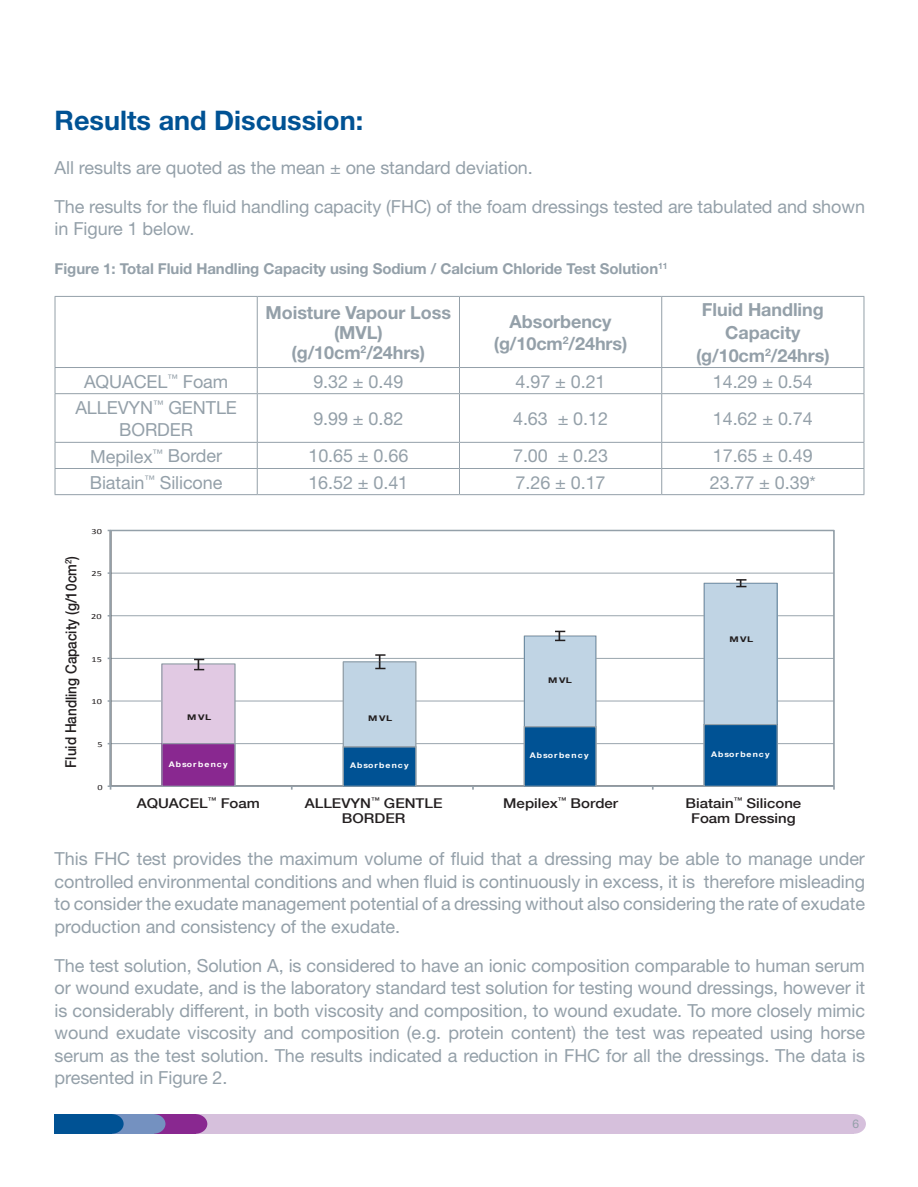
<style>
.page{position:relative;width:918px;height:1187px;background:#fff}
.page>*{position:absolute;margin:0;border:0;box-sizing:border-box;transform-origin:0 0}
.t1{font:700 27px "Helvetica Neue";color:#005294}
.t2{font:18px/22.5px "Helvetica Neue";letter-spacing:-.005em;color:#94a0a9;text-align:justify}
.t3{font:700 18px/22.5px "Helvetica Neue";letter-spacing:-.005em;color:#94a0a9;text-align:center}
.t4{font:700 15px "Helvetica Neue";letter-spacing:-.005em;color:#94a0a9}
.t5{font:500 15px "Helvetica Neue";color:#231f20;scale:.9 1}
.t6{font:500 13.5px/15px "Helvetica Neue";color:#231f20;text-align:center;scale:1.11 1}
.t7{font:12px "Helvetica Neue";color:#94a0a9}
.t8{font:700 7.8px "Helvetica Neue";letter-spacing:.1em;color:#fff;scale:1.11 1}
.t9{font:7.8px "Calibri";color:#231f20;scale:1.3 1}
.t10{font:700 7.8px "Helvetica Neue";letter-spacing:.1em;color:#231f20;scale:1.3 1}
</style>
<div class="page">
<div style="left:842px;top:1114px;width:23px;height:19px;background:#d6c0dc;border-radius:50%"></div>
<div style="left:189px;top:1114px;width:665px;height:19px;background:#d6c0dc"></div>
<div style="left:183px;top:1114px;width:24px;height:19px;background:#892890;border-radius:50%"></div>
<div style="left:138px;top:1114px;width:57px;height:19px;background:#892890"></div>
<div style="left:142px;top:1114px;width:23px;height:19px;background:#7491c0;border-radius:50%"></div>
<div style="left:96px;top:1114px;width:57px;height:19px;background:#7491c0"></div>
<div style="left:100px;top:1114px;width:24px;height:19px;background:#005294;border-radius:50%"></div>
<div style="left:54px;top:1114px;width:58px;height:19px;background:#005294"></div>
<hr style="left:55px;top:296px;width:202px;height:1px;background:#94a0a9">
<hr style="left:55px;top:297px;width:1px;height:70px;background:#94a0a9">
<hr style="left:257px;top:296px;width:202px;height:1px;background:#94a0a9">
<hr style="left:257px;top:297px;width:1px;height:70px;background:#94a0a9">
<hr style="left:459px;top:296px;width:202px;height:1px;background:#94a0a9">
<hr style="left:459px;top:297px;width:1px;height:70px;background:#94a0a9">
<hr style="left:661px;top:296px;width:203px;height:1px;background:#94a0a9">
<hr style="left:661px;top:297px;width:1px;height:70px;background:#94a0a9">
<hr style="left:863px;top:297px;width:1px;height:70px;background:#94a0a9">
<hr style="left:55px;top:367px;width:202px;height:1px;background:#94a0a9">
<svg style="left:55px;top:368px;width:1px;height:25px"></svg>
<hr style="left:257px;top:367px;width:202px;height:1px;background:#94a0a9">
<svg style="left:257px;top:368px;width:1px;height:25px"></svg>
<hr style="left:459px;top:367px;width:202px;height:1px;background:#94a0a9">
<svg style="left:459px;top:368px;width:1px;height:25px"></svg>
<hr style="left:661px;top:367px;width:203px;height:1px;background:#94a0a9">
<svg style="left:661px;top:368px;width:1px;height:25px"></svg>
<svg style="left:863px;top:368px;width:1px;height:25px"></svg>
<hr style="left:55px;top:393px;width:202px;height:1px;background:#94a0a9">
<hr style="left:55px;top:394px;width:1px;height:48px;background:#94a0a9">
<hr style="left:257px;top:393px;width:202px;height:1px;background:#94a0a9">
<hr style="left:257px;top:394px;width:1px;height:48px;background:#94a0a9">
<hr style="left:459px;top:393px;width:202px;height:1px;background:#94a0a9">
<hr style="left:459px;top:394px;width:1px;height:48px;background:#94a0a9">
<hr style="left:661px;top:393px;width:203px;height:1px;background:#94a0a9">
<hr style="left:661px;top:394px;width:1px;height:48px;background:#94a0a9">
<hr style="left:863px;top:394px;width:1px;height:48px;background:#94a0a9">
<hr style="left:55px;top:442px;width:202px;height:1px;background:#94a0a9">
<hr style="left:257px;top:442px;width:202px;height:1px;background:#94a0a9">
<hr style="left:459px;top:442px;width:202px;height:1px;background:#94a0a9">
<hr style="left:661px;top:442px;width:203px;height:1px;background:#94a0a9">
<hr style="left:55px;top:468px;width:202px;height:1px;background:#94a0a9">
<svg style="left:55px;top:443px;width:1px;height:51px"></svg>
<hr style="left:257px;top:468px;width:202px;height:1px;background:#94a0a9">
<svg style="left:257px;top:443px;width:1px;height:51px"></svg>
<hr style="left:459px;top:468px;width:202px;height:1px;background:#94a0a9">
<svg style="left:459px;top:443px;width:1px;height:51px"></svg>
<hr style="left:661px;top:468px;width:203px;height:1px;background:#94a0a9">
<svg style="left:661px;top:443px;width:1px;height:51px"></svg>
<svg style="left:863px;top:443px;width:1px;height:51px"></svg>
<hr style="left:55px;top:494px;width:202px;height:1px;background:#94a0a9">
<hr style="left:257px;top:494px;width:202px;height:1px;background:#94a0a9">
<hr style="left:459px;top:494px;width:202px;height:1px;background:#94a0a9">
<hr style="left:661px;top:494px;width:203px;height:1px;background:#94a0a9">
<hr style="left:111px;top:743px;width:723px;height:1px;background:#94a0a9">
<hr style="left:111px;top:700px;width:723px;height:1px;background:#94a0a9">
<hr style="left:111px;top:658px;width:723px;height:1px;background:#94a0a9">
<hr style="left:111px;top:615px;width:723px;height:1px;background:#94a0a9">
<hr style="left:111px;top:572px;width:723px;height:1px;background:#94a0a9">
<div style="left:110px;top:529px;width:724px;height:258px;border:2px solid #94a0a9"></div>
<div style="left:162px;top:664px;width:73px;height:79px;background:#e1c9e3"></div>
<div style="left:161px;top:663px;width:74px;height:81px;border:1px solid #94a0a9"></div>
<div style="left:523px;top:635px;width:73px;height:92px;border:1px solid #94a0a9"></div>
<div style="left:524px;top:636px;width:72px;height:91px;background:#c0d4e4"></div>
<div style="left:704px;top:583px;width:73px;height:142px;background:#c0d4e4"></div>
<div style="left:343px;top:662px;width:73px;height:85px;background:#c0d4e4"></div>
<div style="left:343px;top:661px;width:73px;height:86px;border:1px solid #94a0a9"></div>
<div style="left:162px;top:743px;width:73px;height:43px;background:#892890"></div>
<div style="left:161px;top:743px;width:74px;height:44px;border:1px solid #94a0a9"></div>
<div style="left:343px;top:747px;width:73px;height:39px;background:#005294"></div>
<div style="left:343px;top:746px;width:73px;height:41px;border:1px solid #94a0a9"></div>
<div style="left:524px;top:727px;width:72px;height:59px;background:#005294"></div>
<div style="left:523px;top:726px;width:73px;height:61px;border:1px solid #94a0a9"></div>
<div style="left:704px;top:724px;width:73px;height:62px;background:#005294"></div>
<div style="left:703px;top:724px;width:74px;height:63px;border:1px solid #94a0a9"></div>
<svg style="left:194px;top:658px;width:10px;height:12px"></svg>
<svg style="left:375px;top:654px;width:10px;height:15px"></svg>
<svg style="left:555px;top:630px;width:10px;height:11px"></svg>
<svg style="left:736px;top:579px;width:10px;height:8px"></svg>
<h1 class="t1" style="left:55px;top:103px;width:310px">Results and Discussion:</h1>
<p class="t2" style="left:55px;top:148px;width:811px;line-height:38.7px">All results are quoted as the mean ± one standard deviation.<br>The results for the fluid handling capacity (FHC) of the foam dressings tested are tabulated and shown</p>
<p class="t2" style="left:55px;top:217px;width:141px">in Figure 1 below.</p>
<p class="t4" style="left:55px;top:259px;width:614px">Figure 1: Total Fluid Handling Capacity using Sodium / Calcium Chloride Test Solution<sup>11</sup></p>
<p class="t3" style="left:266px;top:303px;width:187px;line-height:19.5px">Moisture Vapour Loss (MVL) (g/10cm<sup>2</sup>/24hrs)</p>
<p class="t3" style="left:493px;top:310px;width:135px">Absorbency (g/10cm<sup>2</sup>/24hrs)</p>
<p class="t3" style="left:696px;top:298px;width:135px">Fluid Handling<br>Capacity (g/10cm<sup>2</sup>/24hrs)</p>
<p class="t2" style="left:84px;top:370px;width:146px">AQUACEL<sup>™</sup> Foam</p>
<p class="t2" style="left:313px;top:370px;width:91px">9.32 ± 0.49</p>
<p class="t2" style="left:515px;top:370px;width:91px">4.97 ± 0.21</p>
<p class="t2" style="left:712px;top:370px;width:101px">14.29 ± 0.54</p>
<p class="t2" style="left:75px;top:396px;width:163px;text-align:center">ALLEVYN<sup>™</sup> GENTLE<br>BORDER</p>
<p class="t2" style="left:313px;top:407px;width:91px">9.99 ± 0.82</p>
<p class="t2" style="left:513px;top:407px;width:96px">4.63 ± 0.12</p>
<p class="t2" style="left:712px;top:407px;width:101px">14.62 ± 0.74</p>
<p class="t2" style="left:90px;top:444px;width:133px">Mepilex<sup>™</sup> Border</p>
<p class="t2" style="left:308px;top:444px;width:101px">10.65 ± 0.66</p>
<p class="t2" style="left:513px;top:444px;width:96px">7.00 ± 0.23</p>
<p class="t2" style="left:712px;top:444px;width:101px">17.65 ± 0.49</p>
<p class="t2" style="left:90px;top:471px;width:134px">Biatain<sup>™</sup> Silicone</p>
<p class="t2" style="left:308px;top:471px;width:101px">16.52 ± 0.41</p>
<p class="t2" style="left:515px;top:471px;width:91px">7.26 ± 0.17</p>
<p class="t2" style="left:709px;top:471px;width:108px">23.77 ± 0.39*</p>
<p class="t5" style="left:62px;top:767px;width:237px;rotate:-90deg">Fluid Handling Capacity (g/10cm<sup>2</sup>)</p>
<p class="t9" style="left:91px;top:526px;width:9px">30</p>
<p class="t9" style="left:91px;top:569px;width:9px">25</p>
<p class="t9" style="left:91px;top:611px;width:9px">20</p>
<p class="t9" style="left:91px;top:654px;width:9px">15</p>
<p class="t9" style="left:91px;top:697px;width:9px">10</p>
<p class="t9" style="left:97px;top:739px;width:5px">5</p>
<p class="t9" style="left:97px;top:782px;width:5px">0</p>
<p class="t10" style="left:187px;top:712px;width:20px">MVL</p>
<p class="t10" style="left:368px;top:713px;width:20px">MVL</p>
<p class="t8" style="left:169px;top:759px;width:54px">Absorbency</p>
<p class="t8" style="left:350px;top:760px;width:54px">Absorbency</p>
<p class="t10" style="left:548px;top:675px;width:20px">MVL</p>
<p class="t10" style="left:729px;top:634px;width:20px">MVL</p>
<p class="t8" style="left:530px;top:750px;width:54px">Absorbency</p>
<p class="t8" style="left:711px;top:749px;width:54px">Absorbency</p>
<p class="t6" style="left:137px;top:795px;width:112px">AQUACEL<sup>™</sup> Foam</p>
<p class="t6" style="left:305px;top:795px;width:126px">ALLEVYN<sup>™</sup> GENTLE<br>BORDER</p>
<p class="t6" style="left:503px;top:795px;width:105px">Mepilex<sup>™</sup> Border</p>
<p class="t6" style="left:685px;top:795px;width:106px">Biatain<sup>™</sup> Silicone<br>Foam Dressing</p>
<p class="t2" style="left:55px;top:847px;width:812px">This FHC test provides the maximum volume of fluid that a dressing may be able to manage under controlled environmental conditions and when fluid is continuously in excess, it is therefore misleading to consider the exudate management potential of a dressing without also considering the rate of exudate production and consistency of the exudate.</p>
<p class="t2" style="left:55px;top:953px;width:812px">The test solution, Solution A, is considered to have an ionic composition comparable to human serum or wound exudate, and is the laboratory standard test solution for testing wound dressings, however it is considerably different, in both viscosity and composition, to wound exudate. To more closely mimic wound exudate viscosity and composition (e.g. protein content) the test was repeated using horse serum as the test solution. The results indicated a reduction in FHC for all the dressings. The data is presented in Figure 2.</p>
<p class="t7" style="left:852px;top:1116px;width:8px">6</p>
</div>
